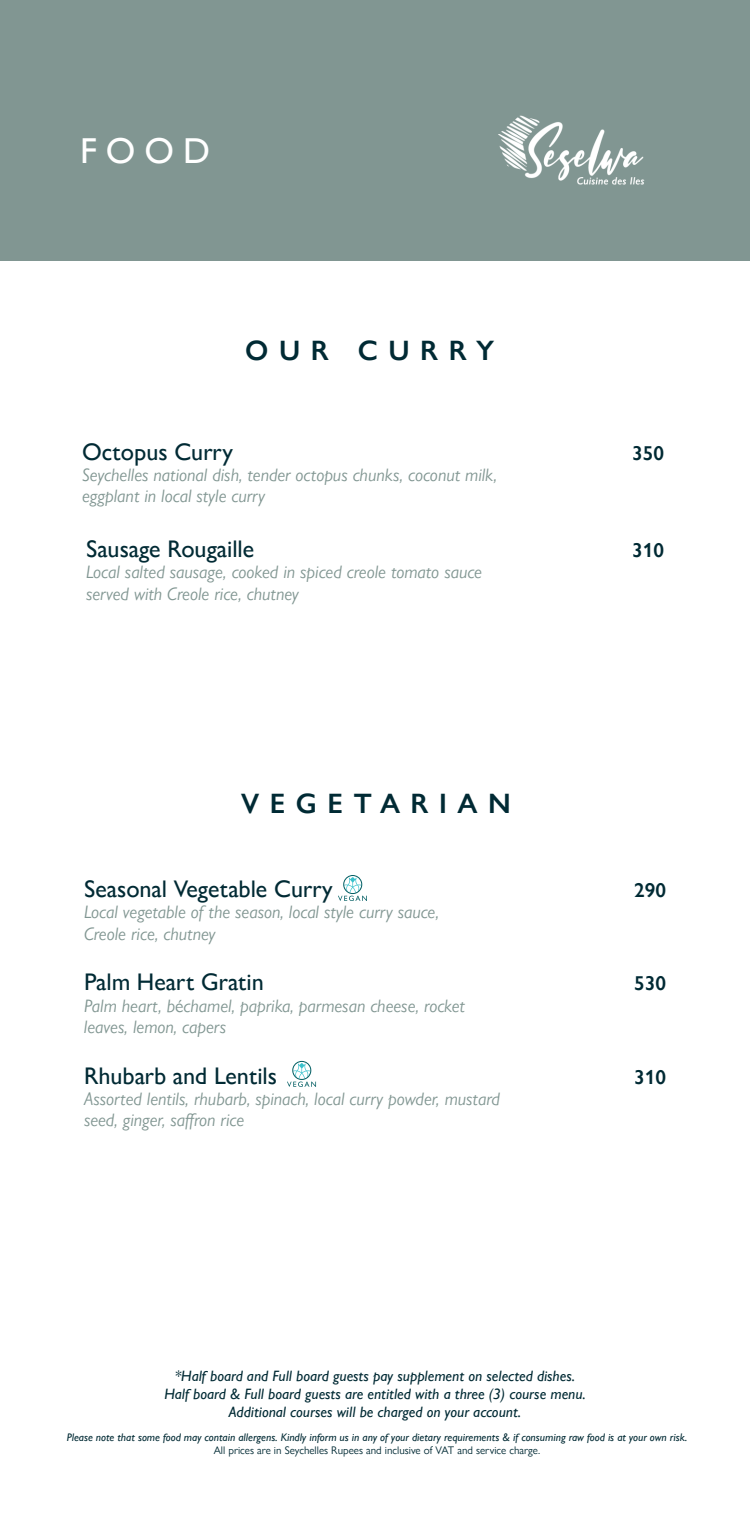
<style>
.page{position:relative;width:750px;height:1534px;background:#fff}
.page>*{position:absolute;margin:0;border:0;box-sizing:border-box;transform-origin:0 0}
.t1{font:500 36px "Gill Sans Nova";color:#fff}
.t2{font:600 28px "Gill Sans Nova";letter-spacing:.375em;color:#002a34}
.t3{font:500 24px "Gill Sans Nova";color:#002a34}
.t4{font:600 20px "Gill Sans Nova";color:#002a34}
.t5{font:italic 18px/21.6px "Gill Sans Nova";color:#819692}
.t6{font:italic 500 15px/18px "Gill Sans Nova";color:#002a34;text-align:center}
.t7{font:italic 500 11px "Gill Sans Nova";color:#002a34}
.t8{font:11px "Gill Sans Nova";color:#002a34}
.s1{font-style:normal}
</style>
<div class="page">
<div style="left:0;top:0;width:750px;height:261px;background:#819692"></div>
<img style="left:498px;top:115px;width:147px;height:70px">
<svg style="left:338px;top:875px;width:29px;height:26px"></svg>
<svg style="left:287px;top:1061px;width:29px;height:26px"></svg>
<h1 class="t1" style="left:80px;top:137px;width:131px">FOOD</h1>
<h2 class="t2" style="left:245px;top:341px;width:250px">OUR CURRY</h2>
<h3 class="t3" style="left:82px;top:442px;width:153px">Octopus Curry</h3>
<p class="t4" style="left:632px;top:446px;width:33px">350</p>
<p class="t5" style="left:82px;top:466px;width:417px">Seychelles national dish, tender octopus chunks, coconut milk, eggplant in local style curry</p>
<h3 class="t3" style="left:86px;top:539px;width:170px">Sausage Rougaille</h3>
<p class="t4" style="left:632px;top:543px;width:33px">310</p>
<p class="t5" style="left:86px;top:563px;width:398px">Local salted sausage, cooked in spiced creole tomato sauce served with Creole rice, chutney</p>
<h2 class="t2" style="left:241px;top:794px;width:271px">VEGETARIAN</h2>
<h3 class="t3" style="left:84px;top:880px;width:250px">Seasonal Vegetable Curry</h3>
<p class="t4" style="left:634px;top:883px;width:33px">290</p>
<p class="t5" style="left:84px;top:903px;width:357px">Local vegetable of the season, local style curry sauce,<br>Creole rice, chutney</p>
<h3 class="t3" style="left:84px;top:973px;width:181px">Palm Heart Gratin</h3>
<p class="t4" style="left:634px;top:977px;width:33px">530</p>
<p class="t5" style="left:84px;top:996px;width:382px">Palm heart, b<span class="s1">é</span>chamel, paprika, parmesan cheese, rocket leaves, lemon, capers</p>
<h3 class="t3" style="left:84px;top:1066px;width:195px">Rhubarb and Lentils</h3>
<p class="t4" style="left:634px;top:1070px;width:33px">310</p>
<p class="t5" style="left:84px;top:1087px;width:418px">Assorted lentils, rhubarb, spinach, local curry powder, mustard seed, ginger, saffron rice</p>
<p class="t6" style="left:164px;top:1368px;width:423px">*Half board and Full board guests pay supplement on selected dishes.<br>Half board &amp; Full board guests are entitled with a three (3) course menu.<br>Additional courses will be charged on your account.</p>
<p class="t7" style="left:67px;top:1433px;width:622px">Please note that some food may contain allergens. Kindly inform us in any of your dietary requirements &amp; if consuming raw food is at your own risk.</p>
<p class="t8" style="left:214px;top:1446px;width:328px">All prices are in Seychelles Rupees and inclusive of VAT and service charge.</p>
</div>
